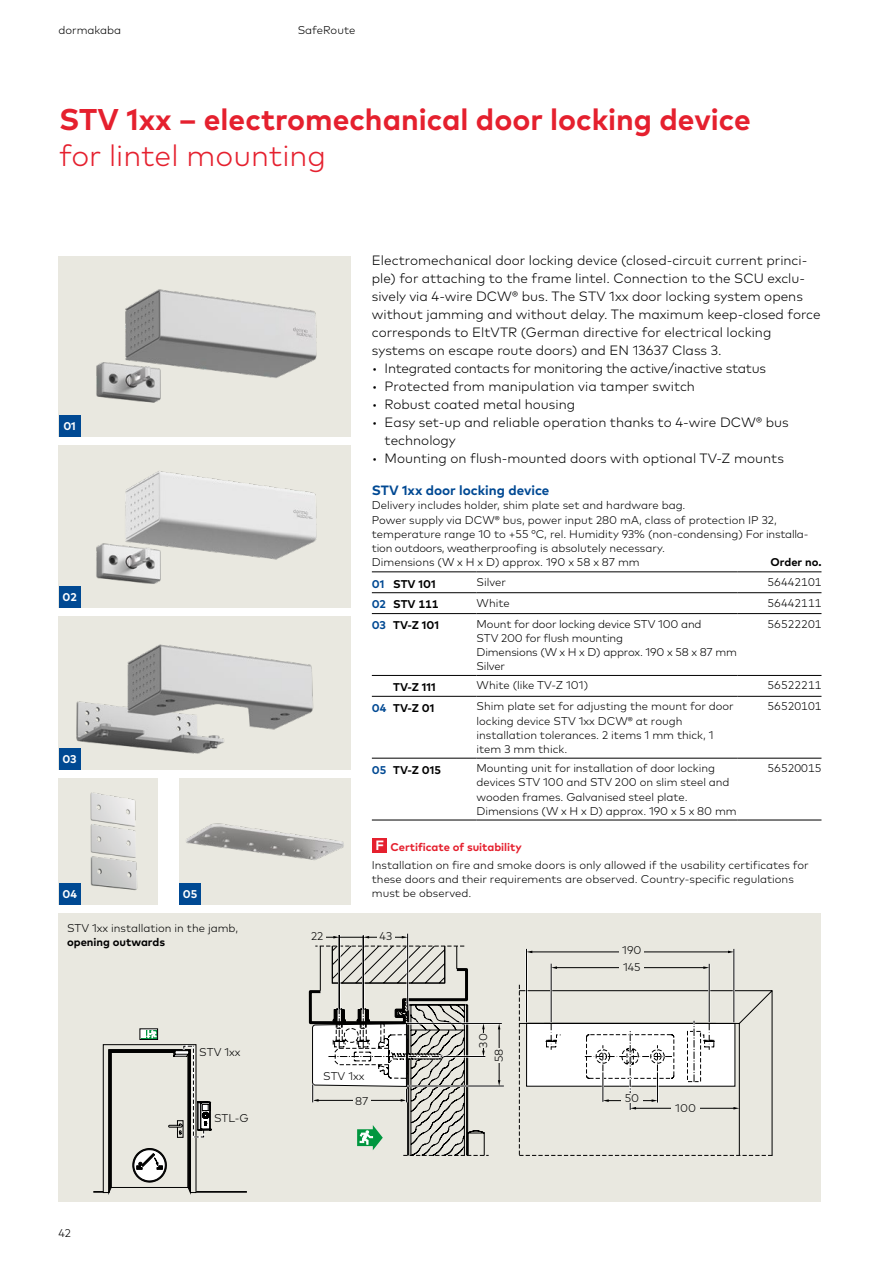
<style>
.page{position:relative;width:893px;height:1263px;background:#fff}
.page>*{position:absolute;margin:0;border:0;box-sizing:border-box;transform-origin:0 0}
.t1{font:700 30px "Mark Pro";color:#e5202e}
.t2{font:300 30px "Mark Pro";color:#e5202e}
.t3{font:300 13.5px/18px "Mark Pro";color:#000}
.t4{font:300 13.5px "Mark Pro";letter-spacing:-.02em;color:#000}
.t5{font:700 13.5px "Mark Pro";color:#004993}
.t6{font:300 11.25px/14.2px "Mark Pro";color:#000}
.t7{font:700 11.25px "Mark Pro";color:#000}
.t8{font:700 11.25px "Mark Pro";color:#fff}
.s1{color:#004993}
.s2{font-weight:700;font-size:13.5px;color:#fff}
.s3{font-weight:700;color:#e5202e}
</style>
<div class="page">
<div style="left:58px;top:913px;width:763px;height:288px;background:#e9e8e0"></div>
<hr style="left:338px;top:935px;width:2px;height:74px;background:#fff">
<hr style="left:339px;top:935px;width:1px;height:74px;background:#000">
<hr style="left:407px;top:934px;width:2px;height:76px;background:#fff">
<hr style="left:362px;top:935px;width:2px;height:74px;background:#fff">
<hr style="left:407px;top:934px;width:1px;height:76px;background:#000">
<hr style="left:363px;top:935px;width:1px;height:74px;background:#000">
<hr style="left:368px;top:937px;width:35px;height:1px;background:#000">
<svg style="left:326px;top:936px;width:43px;height:2px"></svg>
<svg style="left:140px;top:1028px;width:18px;height:12px"></svg>
<hr style="left:196px;top:1191px;width:51px;height:2px;background:#000">
<div style="left:141px;top:1030px;width:16px;height:8px;background:#fff"></div>
<svg style="left:146px;top:1030px;width:11px;height:8px"></svg>
<svg style="left:94px;top:1044px;width:117px;height:151px"></svg>
<svg style="left:308px;top:945px;width:465px;height:211px"></svg>
<div style="left:671px;top:1103px;width:29px;height:10px;background:#e9e8e0"></div>
<div style="left:621px;top:1093px;width:21px;height:10px;background:#e9e8e0"></div>
<div style="left:620px;top:962px;width:24px;height:10px;background:#e9e8e0"></div>
<div style="left:620px;top:945px;width:24px;height:10px;background:#e9e8e0"></div>
<div style="left:377px;top:931px;width:18px;height:10px;background:#e9e8e0"></div>
<div style="left:353px;top:1096px;width:18px;height:10px;background:#e9e8e0"></div>
<div style="left:323px;top:1071px;width:49px;height:10px;background:#fff"></div>
<div style="left:199px;top:1047px;width:99px;height:10px;background:#e9e8e0"></div>
<div style="left:478px;top:1033px;width:10px;height:14px;background:#e9e8e0"></div>
<div style="left:494px;top:1048px;width:10px;height:14px;background:#e9e8e0"></div>
<img style="left:58px;top:256px;width:293px;height:180px">
<img style="left:58px;top:445px;width:293px;height:162px">
<img style="left:58px;top:778px;width:100px;height:126px">
<div style="left:179px;top:778px;width:172px;height:126px;background:#e9e8e0"></div>
<div style="left:58px;top:616px;width:293px;height:153px;background:#e9e8e0"></div>
<img style="left:76px;top:644px;width:238px;height:124px">
<img style="left:186px;top:823px;width:158px;height:37px">
<div style="left:59px;top:748px;width:21px;height:21px;background:#004993"></div>
<div style="left:59px;top:415px;width:21px;height:21px;background:#004993"></div>
<div style="left:59px;top:586px;width:21px;height:21px;background:#004993"></div>
<div style="left:59px;top:883px;width:21px;height:21px;background:#004993"></div>
<div style="left:179px;top:883px;width:22px;height:21px;background:#004993"></div>
<hr style="left:372px;top:592px;width:105px;height:1px;background:#000">
<hr style="left:477px;top:592px;width:261px;height:1px;background:#000">
<hr style="left:738px;top:592px;width:83px;height:1px;background:#000">
<hr style="left:372px;top:613px;width:105px;height:1px;background:#000">
<hr style="left:477px;top:613px;width:261px;height:1px;background:#000">
<hr style="left:738px;top:613px;width:83px;height:1px;background:#000">
<hr style="left:372px;top:675px;width:105px;height:1px;background:#000">
<hr style="left:477px;top:675px;width:261px;height:1px;background:#000">
<hr style="left:738px;top:675px;width:83px;height:1px;background:#000">
<hr style="left:372px;top:696px;width:105px;height:1px;background:#000">
<hr style="left:477px;top:696px;width:261px;height:1px;background:#000">
<hr style="left:738px;top:696px;width:83px;height:1px;background:#000">
<hr style="left:372px;top:758px;width:105px;height:1px;background:#000">
<hr style="left:477px;top:758px;width:261px;height:1px;background:#000">
<hr style="left:738px;top:758px;width:83px;height:1px;background:#000">
<hr style="left:372px;top:820px;width:105px;height:1px;background:#000">
<hr style="left:477px;top:820px;width:261px;height:1px;background:#000">
<hr style="left:738px;top:820px;width:83px;height:1px;background:#000">
<hr style="left:372px;top:572px;width:105px;height:1px;background:#000">
<hr style="left:477px;top:572px;width:261px;height:1px;background:#000">
<hr style="left:738px;top:572px;width:83px;height:1px;background:#000">
<div style="left:372px;top:838px;width:14px;height:14px;background:#e5202e"></div>
<p class="t6" style="left:58px;top:22px;width:64px">dormakaba</p>
<p class="t6" style="left:298px;top:22px;width:59px">SafeRoute</p>
<h1 class="t1" style="left:59px;top:97px;width:693px">STV 1xx – electromechanical door locking device</h1>
<h1 class="t2" style="left:59px;top:133px;width:269px">for lintel mounting</h1>
<p class="t8" style="left:63px;top:418px;width:14px">01</p>
<p class="t8" style="left:63px;top:589px;width:16px">02</p>
<p class="t8" style="left:63px;top:751px;width:16px">03</p>
<p class="t8" style="left:62px;top:886px;width:16px">04</p>
<p class="t8" style="left:183px;top:886px;width:16px">05</p>
<p class="t6" style="left:67px;top:920px;width:173px">STV 1xx installation in the jamb,</p>
<p class="t7" style="left:67px;top:934px;width:100px">opening outwards</p>
<p class="t6" style="left:199px;top:1044px;width:43px">STV 1xx</p>
<p class="t6" style="left:58px;top:1225px;width:14px">42</p>
<p class="t6" style="left:214px;top:1110px;width:36px">STL-G</p>
<p class="t3" style="left:372px;top:251px;width:450px">Electromechanical door locking device (closed-circuit current princi&shy;ple) for attaching to the frame lintel. Connection to the SCU exclu&shy;sively via 4-wire DCW® bus. The STV 1xx door locking system opens without jamming and without delay. The maximum keep-closed force corresponds to EltVTR (German directive for electrical locking systems on escape route doors) and EN 13637 Class 3.</p>
<p class="t4" style="left:372px;top:359px;width:396px">• Integrated contacts for monitoring the active/inactive status</p>
<p class="t3" style="left:372px;top:377px;width:325px">• Protected from manipulation via tamper switch</p>
<p class="t3" style="left:372px;top:395px;width:205px">• Robust coated metal housing</p>
<p class="t3" style="left:385px;top:413px;width:405px;text-indent:-13px">• Easy set-up and reliable operation thanks to 4-wire DCW® bus technology</p>
<p class="t3" style="left:372px;top:449px;width:414px">• Mounting on flush-mounted doors with optional TV-Z mounts</p>
<p class="t5" style="left:372px;top:480px;width:179px">STV 1xx door locking device</p>
<p class="t6" style="left:372px;top:497px;width:438px">Delivery includes holder, shim plate set and hardware bag.<br>Power supply via DCW® bus, power input 280 mA, class of protection IP 32, temperature range 10 to +55 °C, rel. Humidity 93% (non-condensing) For installa&shy;tion outdoors, weatherproofing is absolutely necessary.<br>Dimensions (W x H x D) approx. 190 x 58 x 87 mm</p>
<p class="t7" style="left:771px;top:554px;width:52px">Order no.</p>
<p class="t6" style="left:311px;top:928px;width:14px">22</p>
<p class="t7" style="left:372px;top:575px;width:65px"><span class="s1">01</span> STV 101</p>
<p class="t6" style="left:477px;top:574px;width:31px">Silver</p>
<p class="t6" style="left:767px;top:574px;width:55px">56442101</p>
<p class="t7" style="left:372px;top:596px;width:68px"><span class="s1">02</span> STV 111</p>
<p class="t6" style="left:477px;top:595px;width:35px">White</p>
<p class="t6" style="left:767px;top:595px;width:55px">56442111</p>
<p class="t7" style="left:372px;top:617px;width:69px"><span class="s1">03</span> TV-Z 101</p>
<p class="t6" style="left:477px;top:616px;width:262px">Mount for door locking device STV 100 and<br>STV 200 for flush mounting<br>Dimensions (W x H x D) approx. 190 x 58 x 87 mm<br>Silver</p>
<p class="t6" style="left:767px;top:616px;width:55px">56522201</p>
<p class="t7" style="left:393px;top:679px;width:44px">TV-Z 111</p>
<p class="t6" style="left:477px;top:677px;width:113px">White (like TV-Z 101)</p>
<p class="t6" style="left:767px;top:677px;width:55px">56522211</p>
<p class="t7" style="left:372px;top:699px;width:64px"><span class="s1">04</span> TV-Z 01</p>
<p class="t6" style="left:477px;top:698px;width:259px">Shim plate set for adjusting the mount for door locking device STV 1xx DCW® at rough installation tolerances. 2 items 1 mm thick, 1 item 3 mm thick.</p>
<p class="t6" style="left:767px;top:698px;width:55px">56520101</p>
<p class="t7" style="left:372px;top:761px;width:71px"><span class="s1">05</span> TV-Z 015</p>
<p class="t6" style="left:477px;top:760px;width:262px">Mounting unit for installation of door locking devices STV 100 and STV 200 on slim steel and wooden frames. Galvanised steel plate.<br>Dimensions (W x H x D) approx. 190 x 5 x 80 mm</p>
<p class="t6" style="left:767px;top:760px;width:55px">56520015</p>
<p class="t6" style="left:372px;top:837px;width:438px;line-height:18px;text-indent:4px"><span class="s2">F</span> <span class="s3">Certificate of suitability<br></span>Installation on fire and smoke doors is only allowed if the usability certificates for</p>
<p class="t6" style="left:372px;top:871px;width:423px">these doors and their requirements are observed. Country-specific regulations must be observed.</p>
<p class="t6" style="left:380px;top:928px;width:14px">43</p>
<p class="t6" style="left:475px;top:1047px;width:16px;rotate:-90deg">30</p>
<p class="t6" style="left:491px;top:1062px;width:15px;rotate:-90deg">58</p>
<p class="t6" style="left:622px;top:942px;width:21px">190</p>
<p class="t6" style="left:623px;top:959px;width:19px">145</p>
<p class="t6" style="left:323px;top:1068px;width:43px">STV 1xx</p>
<p class="t6" style="left:355px;top:1093px;width:15px">87</p>
<p class="t6" style="left:625px;top:1090px;width:16px">50</p>
<p class="t6" style="left:675px;top:1100px;width:22px">100</p>
</div>
